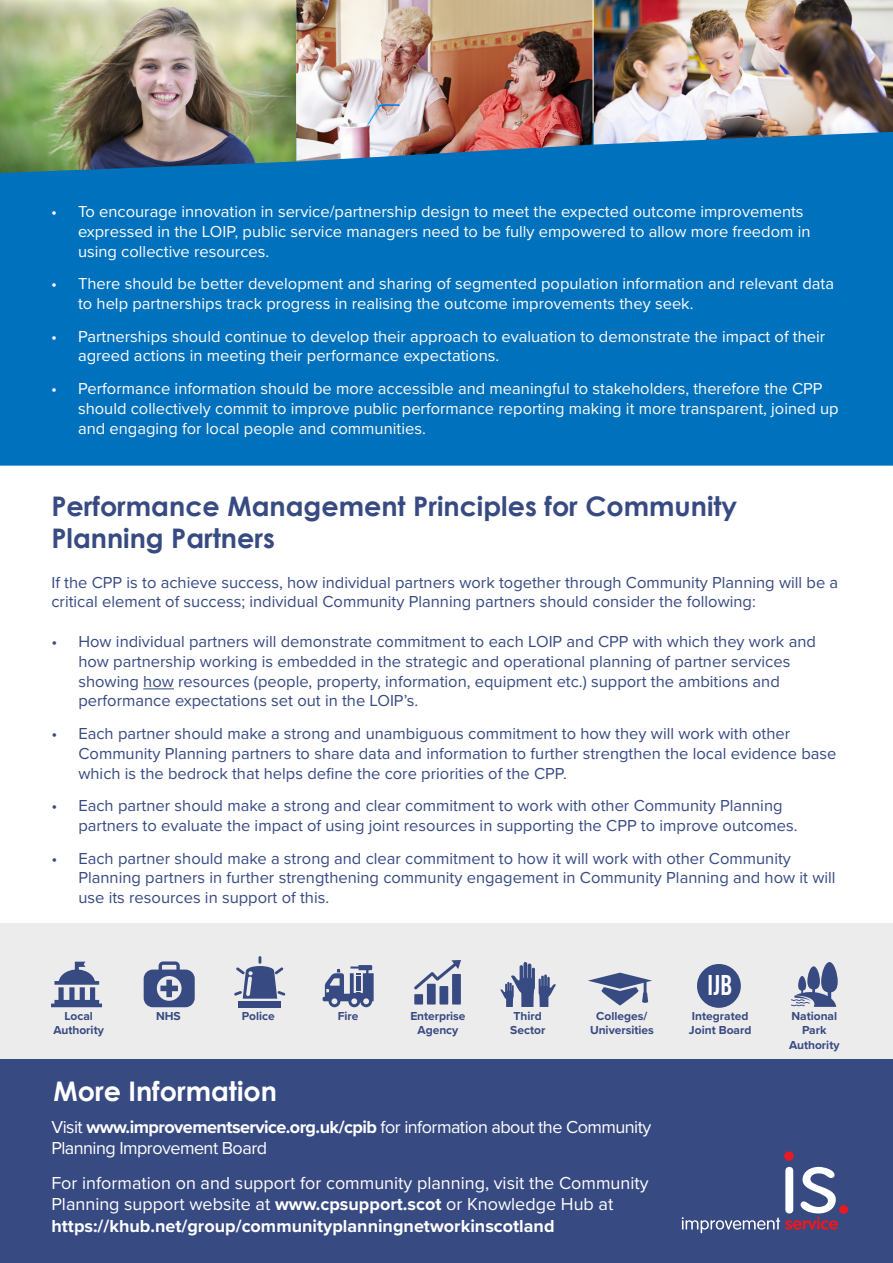
<style>
.page{position:relative;width:893px;height:1263px;background:#fff}
.page>*{position:absolute;margin:0;border:0;box-sizing:border-box;transform-origin:0 0}
.t1{font:30px "Alternate Got No 2 D";color:#fff}
.Paragraph_Style_1{font:700 27px/32.4px "Century Gothic";color:#374a82}
.t2{font:700 27px "Century Gothic";color:#fff}
.Paragraph_Style_1-2{font:18px/21.6px "Proxima Nova";color:#fff}
.Paragraph_Style_1-3{font:18px/21.6px "Proxima Nova";letter-spacing:-.03em;color:#fff}
.Paragraph_Style_1-4{font:16.5px/19.8px "Proxima Nova";color:#374a82}
.t3{font:16.5px/19.8px "Proxima Nova";color:#fff}
.t4{font:700 12px/14.4px "Proxima Nova";color:#374a82;text-align:center}
.s1{font-weight:700}
</style>
<div class="page">
<div style="left:0;top:924px;width:893px;height:136px;background:#ececec"></div>
<div style="left:0;top:1060px;width:893px;height:203px;background:#374a82"></div>
<div style="left:0;top:115px;width:893px;height:351px;background:#0071bc"></div>
<img style="left:0;top:0;width:296px;height:173px">
<img style="left:296px;top:0;width:297px;height:162px">
<img style="left:594px;top:0;width:299px;height:145px">
<hr style="left:143px;top:689px;width:31px;height:1px;background:#374a82">
<svg style="left:682px;top:1167px;width:156px;height:66px"></svg>
<div style="left:839px;top:1205px;width:9px;height:9px;background:#e51a23;border-radius:50%"></div>
<div style="left:784px;top:1151px;width:10px;height:10px;background:#e51a23;border-radius:50%"></div>
<svg style="left:323px;top:965px;width:51px;height:42px"></svg>
<svg style="left:588px;top:973px;width:64px;height:32px"></svg>
<svg style="left:791px;top:962px;width:47px;height:45px"></svg>
<svg style="left:144px;top:961px;width:51px;height:46px"></svg>
<svg style="left:234px;top:956px;width:51px;height:43px"></svg>
<div style="left:238px;top:1001px;width:43px;height:6px;background:#374a82"></div>
<svg style="left:51px;top:962px;width:51px;height:45px"></svg>
<div style="left:452px;top:974px;width:9px;height:30px;background:#374a82"></div>
<div style="left:427px;top:984px;width:9px;height:20px;background:#374a82"></div>
<div style="left:439px;top:986px;width:9px;height:18px;background:#374a82"></div>
<div style="left:414px;top:994px;width:9px;height:10px;background:#374a82"></div>
<svg style="left:414px;top:960px;width:47px;height:29px"></svg>
<svg style="left:500px;top:962px;width:56px;height:45px"></svg>
<div style="left:697px;top:964px;width:44px;height:44px;background:#374a82;border-radius:50%"></div>
<p class="t3" style="left:78px;top:201px;width:734px;text-indent:-27px">• To encourage innovation in service/partnership design to meet the expected outcome improvements expressed in the LOIP, public service managers need to be fully empowered to allow more freedom in using collective resources.</p>
<p class="t3" style="left:78px;top:273px;width:757px;text-indent:-27px">• There should be better development and sharing of segmented population information and relevant data to help partnerships track progress in realising the outcome improvements they seek.</p>
<p class="t3" style="left:78px;top:326px;width:749px;text-indent:-27px">• Partnerships should continue to develop their approach to evaluation to demonstrate the impact of their agreed actions in meeting their performance expectations.</p>
<p class="t3" style="left:78px;top:378px;width:762px;text-indent:-27px">• Performance information should be more accessible and meaningful to stakeholders, therefore the CPP should collectively commit to improve public performance reporting making it more transparent, joined up and engaging for local people and communities.</p>
<p class="Paragraph_Style_1" style="left:51px;top:489px;width:687px">Performance Management Principles for Community<br>Planning Partners</p>
<p class="Paragraph_Style_1-4" style="left:51px;top:571px;width:788px">If the CPP is to achieve success, how individual partners work together through Community Planning will be a critical element of success; individual Community Planning partners should consider the following:</p>
<p class="Paragraph_Style_1-4" style="left:78px;top:631px;width:739px;text-indent:-27px">• How individual partners will demonstrate commitment to each LOIP and CPP with which they work and how partnership working is embedded in the strategic and operational planning of partner services showing how resources (people, property, information, equipment etc.) support the ambitions and performance expectations set out in the LOIP’s.</p>
<p class="Paragraph_Style_1-4" style="left:78px;top:723px;width:760px;text-indent:-27px">• Each partner should make a strong and unambiguous commitment to how they will work with other<br>Community Planning partners to share data and information to further strengthen the local evidence base which is the bedrock that helps define the core priorities of the CPP.</p>
<p class="Paragraph_Style_1-4" style="left:78px;top:795px;width:721px;text-indent:-27px">• Each partner should make a strong and clear commitment to work with other Community Planning partners to evaluate the impact of using joint resources in supporting the CPP to improve outcomes.</p>
<p class="Paragraph_Style_1-4" style="left:78px;top:847px;width:759px;text-indent:-27px">• Each partner should make a strong and clear commitment to how it will work with other Community<br>Planning partners in further strengthening community engagement in Community Planning and how it will use its resources in support of this.</p>
<p class="t1" style="left:707px;top:969px;width:27px">IJB</p>
<p class="t4" style="left:53px;top:1008px;width:52px">Local<br>Authority</p>
<p class="t4" style="left:156px;top:1008px;width:26px">NHS</p>
<p class="t4" style="left:242px;top:1008px;width:34px">Police</p>
<p class="t4" style="left:338px;top:1008px;width:22px">Fire</p>
<p class="t4" style="left:410px;top:1008px;width:57px">Enterprise<br>Agency</p>
<p class="t4" style="left:510px;top:1008px;width:37px;text-align:left">Third<br>Sector</p>
<p class="t4" style="left:789px;top:1008px;width:52px">National<br>Park<br>Authority</p>
<p class="t4" style="left:590px;top:1008px;width:65px">Colleges/<br>Universities</p>
<p class="t4" style="left:689px;top:1008px;width:64px;text-align:left">Integrated<br>Joint Board</p>
<p class="t2" style="left:53px;top:1074px;width:225px">More Information</p>
<p class="Paragraph_Style_1-3" style="left:51px;top:1115px;width:601px">Visit <span class="s1">www.improvementservice.org.uk/cpib</span> for information about the Community<br>Planning Improvement Board</p>
<p class="Paragraph_Style_1-2" style="left:51px;top:1171px;width:599px">For information on and support for community planning, visit the Community<br>Planning support website at <span class="s1">www.cpsupport.scot</span> or Knowledge Hub at <span class="s1">https://khub.net/group/communityplanningnetworkinscotland</span></p>
</div>
